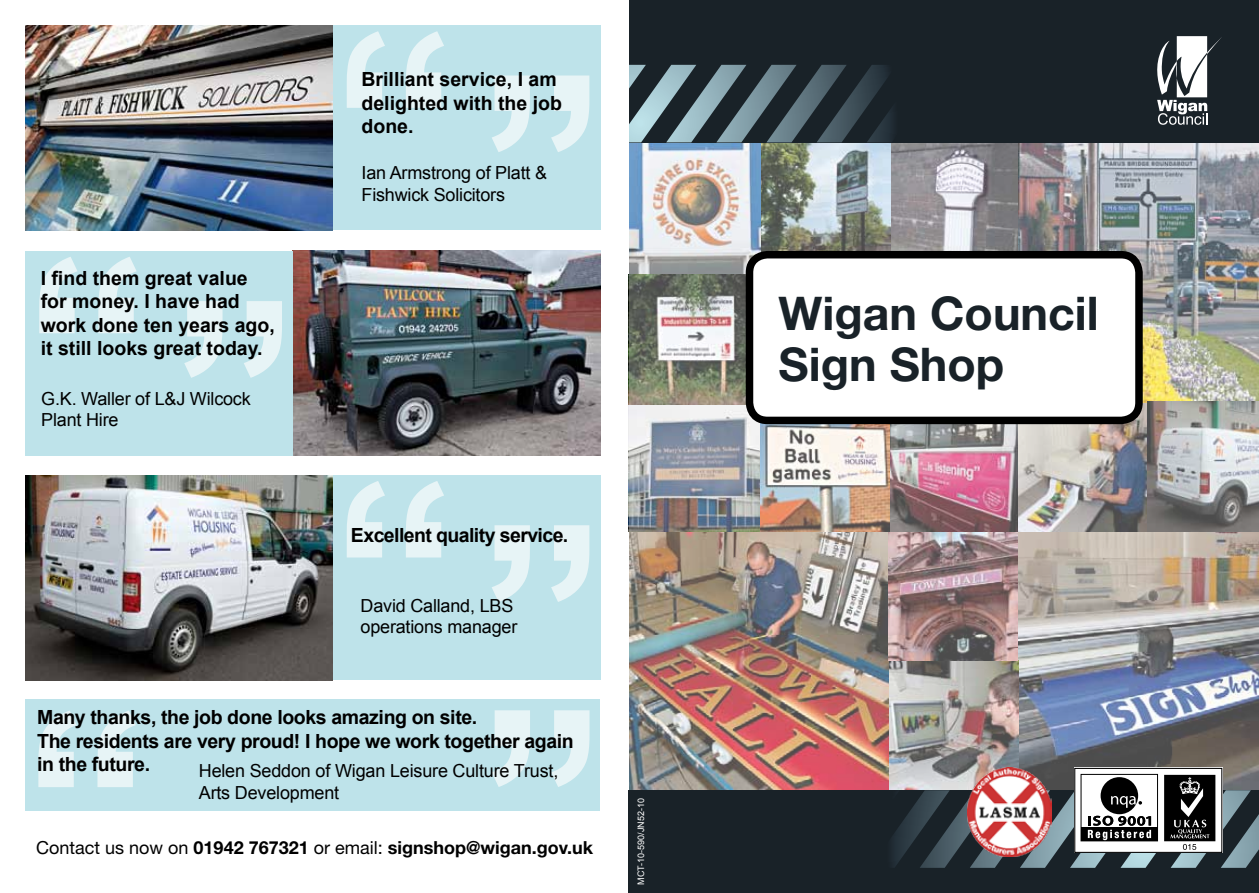
<style>
.page{position:relative;width:1259px;height:893px;background:#fff}
.page>*{position:absolute;margin:0;border:0;box-sizing:border-box;transform-origin:0 0}
.t1{font:700 258px/449.7px "Arial";color:#e7f4f6}
.t2{font:700 46.5px/51px "Helvetica Neue";color:#192228}
.t3{font:700 19.5px/23.4px "Arial";letter-spacing:-.02em;color:#000}
.t4{font:700 19.5px/23.4px "Arial";color:#000}
.t5{font:18px/21.6px "Arial";letter-spacing:-.01em;color:#000}
.t6{font:700 18px "Helvetica Neue";color:#000}
.t7{font:9px "Arial";color:#fff}
.s1{font-weight:400}
</style>
<div class="page">
<img style="left:629px;top:142px;width:630px;height:648px">
<div style="left:749px;top:255px;width:390px;height:165px;background:#fff;border-radius:18px"></div>
<div style="left:746px;top:251px;width:396px;height:173px;border:8px solid #000;border-radius:18px"></div>
<div style="left:629px;top:0;width:630px;height:142px;background:#192228"></div>
<svg style="left:1157px;top:36px;width:65px;height:89px"></svg>
<svg style="left:629px;top:65px;width:264px;height:77px"></svg>
<img style="left:293px;top:251px;width:307px;height:205px">
<div style="left:629px;top:790px;width:630px;height:103px;background:#192228"></div>
<svg style="left:1076px;top:770px;width:144px;height:5px"></svg>
<div style="left:1074px;top:768px;width:148px;height:85px;border:1px solid #000"></div>
<svg style="left:819px;top:775px;width:440px;height:93px"></svg>
<div style="left:333px;top:26px;width:267px;height:204px;background:#bee3ea"></div>
<div style="left:333px;top:475px;width:267px;height:205px;background:#bee3ea"></div>
<div style="left:25px;top:699px;width:575px;height:111px;background:#bee3ea"></div>
<div style="left:25px;top:251px;width:268px;height:205px;background:#bee3ea"></div>
<img style="left:25px;top:26px;width:308px;height:204px">
<img style="left:25px;top:475px;width:308px;height:205px">
<img style="left:967px;top:768px;width:84px;height:88px">
<h1 class="t1" style="left:23px;top:136px;width:131px">“</h1>
<p class="t4" style="left:41px;top:267px;width:236px">I find them great value for money. I have had work done ten years ago, it still looks great today.</p>
<h1 class="t1" style="left:171px;top:179px;width:131px">”</h1>
<p class="t5" style="left:41px;top:388px;width:211px">G.K. Waller of L&amp;J Wilcock<br>Plant Hire</p>
<h1 class="t1" style="left:330px;top:-89px;width:130px">“ “</h1>
<p class="t4" style="left:361px;top:68px;width:202px">Brilliant service, I am delighted with the job done.</p>
<h1 class="t1" style="left:478px;top:-46px;width:130px">” ”</h1>
<p class="t5" style="left:361px;top:162px;width:187px">Ian Armstrong of Platt &amp;<br>Fishwick Solicitors</p>
<p class="t3" style="left:351px;top:524px;width:219px">Excellent quality service.</p>
<p class="t5" style="left:360px;top:595px;width:158px">David Calland, LBS operations manager</p>
<h1 class="t1" style="left:478px;top:588px;width:130px">”</h1>
<p class="t3" style="left:37px;top:706px;width:538px">Many thanks, the job done looks amazing on site.<br>The residents are very proud! I hope we work together again in the future.</p>
<h1 class="t1" style="left:22px;top:590px;width:131px">“</h1>
<p class="t5" style="left:199px;top:760px;width:361px">Helen Seddon of Wigan Leisure Culture Trust,<br>Arts Development</p>
<p class="t6" style="left:36px;top:836px;width:558px"><span class="s1">Contact us now on</span> 01942 767321 <span class="s1">or email:</span> signshop@wigan.gov.uk</p>
<p class="t7" style="left:635px;top:885px;width:88px;rotate:-90deg">MCT-10-590/JN52-10</p>
<h2 class="t2" style="left:778px;top:287px;width:322px">Wigan Council<br>Sign Shop</h2>
</div>
